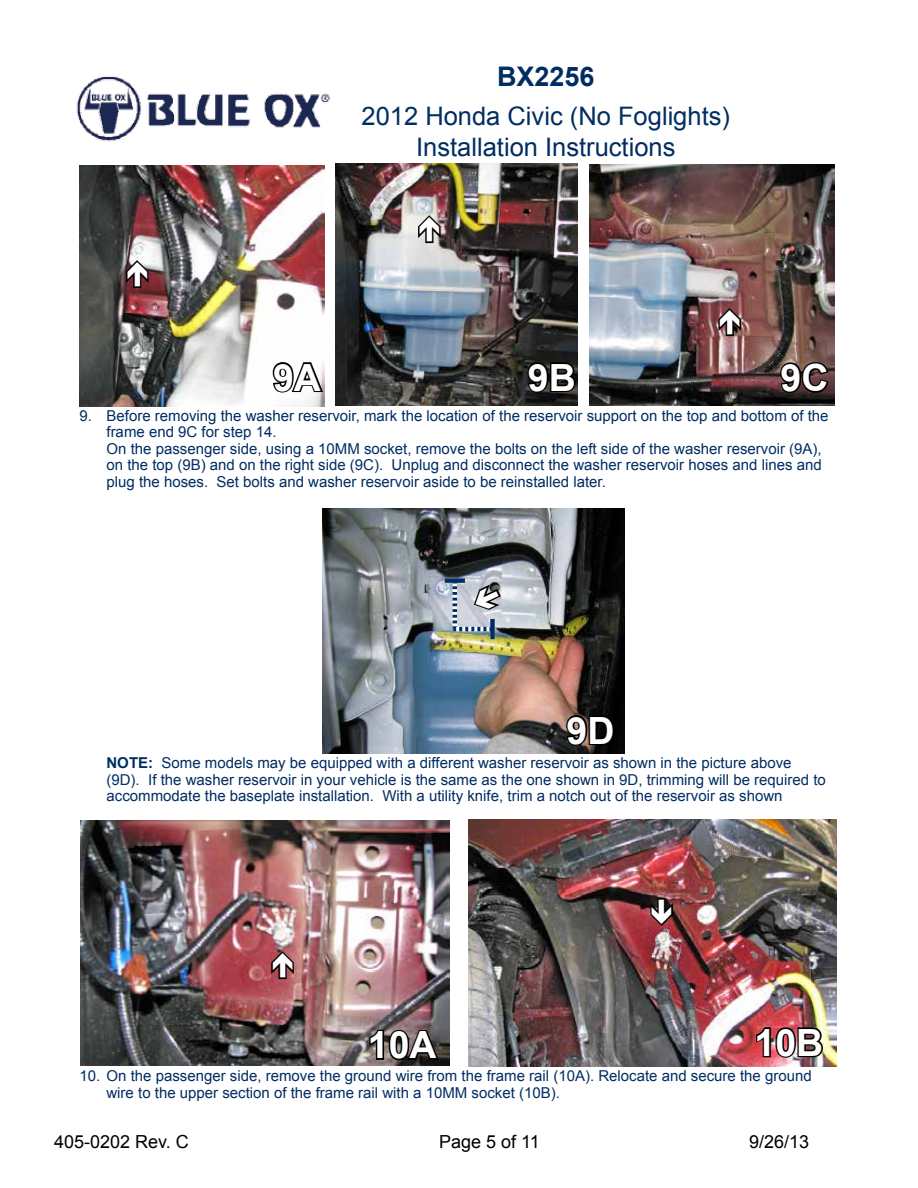
<style>
.page{position:relative;width:918px;height:1188px;background:#fff}
.page>*{position:absolute;margin:0;border:0;box-sizing:border-box;transform-origin:0 0}
.t1{font:700 37.5px "Arial";color:#fff}
.t2{font:700 27px "Arial";color:#002d62}
.t3{font:25.5px/30.6px "Arial";color:#002d62;text-align:center}
.t4{font:18px "Arial";color:#000}
.t5{font:15px/16.5px "Arial";color:#002d62}
.s1{font-weight:700}
</style>
<div class="page">
<img style="left:76px;top:76px;width:254px;height:66px">
<img style="left:80px;top:165px;width:245px;height:242px">
<img style="left:336px;top:164px;width:242px;height:241px">
<svg style="left:526px;top:360px;width:52px;height:34px;background:#171714"></svg>
<img style="left:590px;top:164px;width:245px;height:242px">
<svg style="left:778px;top:360px;width:52px;height:34px;background:#3a2827"></svg>
<svg style="left:271px;top:360px;width:54px;height:34px"></svg>
<img style="left:322px;top:509px;width:303px;height:245px">
<div style="left:445px;top:578px;width:20px;height:5px;background:#002d62"></div>
<div style="left:490px;top:619px;width:5px;height:20px;background:#002d62"></div>
<svg style="left:564px;top:713px;width:52px;height:34px;background:#231a17"></svg>
<img style="left:81px;top:821px;width:368px;height:244px">
<img style="left:469px;top:820px;width:368px;height:247px">
<img style="left:754px;top:1026px;width:71px;height:33px">
<svg style="left:368px;top:1028px;width:73px;height:34px;background:#413a3a"></svg>
<svg style="left:124px;top:258px;width:27px;height:32px"></svg>
<svg style="left:416px;top:213px;width:27px;height:32px"></svg>
<svg style="left:716px;top:306px;width:28px;height:32px"></svg>
<svg style="left:453px;top:581px;width:50px;height:50px;background:#9da5af"></svg>
<svg style="left:269px;top:949px;width:27px;height:32px"></svg>
<svg style="left:648px;top:897px;width:27px;height:31px"></svg>
<h2 class="t2" style="left:497px;top:59px;width:99px">BX2256</h2>
<h3 class="t3" style="left:362px;top:101px;width:370px">2012 Honda Civic (No Foglights)<br>Installation Instructions</h3>
<h1 class="t1" style="left:528px;top:353px;width:49px">9B</h1>
<p class="t5" style="left:106px;top:408px;width:724px;text-indent:-27px">9. Before removing the washer reservoir, mark the location of the reservoir support on the top and bottom of the frame end 9C for step 14.<br>On the passenger side, using a 10MM socket, remove the bolts on the left side of the washer reservoir (9A), on the top (9B) and on the right side (9C). Unplug and disconnect the washer reservoir hoses and lines and plug the hoses. Set bolts and washer reservoir aside to be reinstalled later.</p>
<h1 class="t1" style="left:273px;top:353px;width:49px">9A</h1>
<h1 class="t1" style="left:781px;top:353px;width:49px">9C</h1>
<h1 class="t1" style="left:567px;top:706px;width:49px">9D</h1>
<p class="t5" style="left:106px;top:755px;width:721px"><span class="s1">NOTE:</span> Some models may be equipped with a different washer reservoir as shown in the picture above (9D). If the washer reservoir in your vehicle is the same as the one shown in 9D, trimming will be required to accommodate the baseplate installation. With a utility knife, trim a notch out of the reservoir as shown</p>
<h1 class="t1" style="left:755px;top:1018px;width:70px">10B</h1>
<h1 class="t1" style="left:368px;top:1021px;width:70px">10A</h1>
<p class="t5" style="left:106px;top:1068px;width:707px;text-indent:-27px">10. On the passenger side, remove the ground wire from the frame rail (10A). Relocate and secure the ground wire to the upper section of the frame rail with a 10MM socket (10B).</p>
<p class="t4" style="left:54px;top:1130px;width:136px">405-0202 Rev. C</p>
<p class="t4" style="left:439px;top:1130px;width:102px">Page 5 of 11</p>
<p class="t4" style="left:749px;top:1130px;width:62px">9/26/13</p>
</div>
